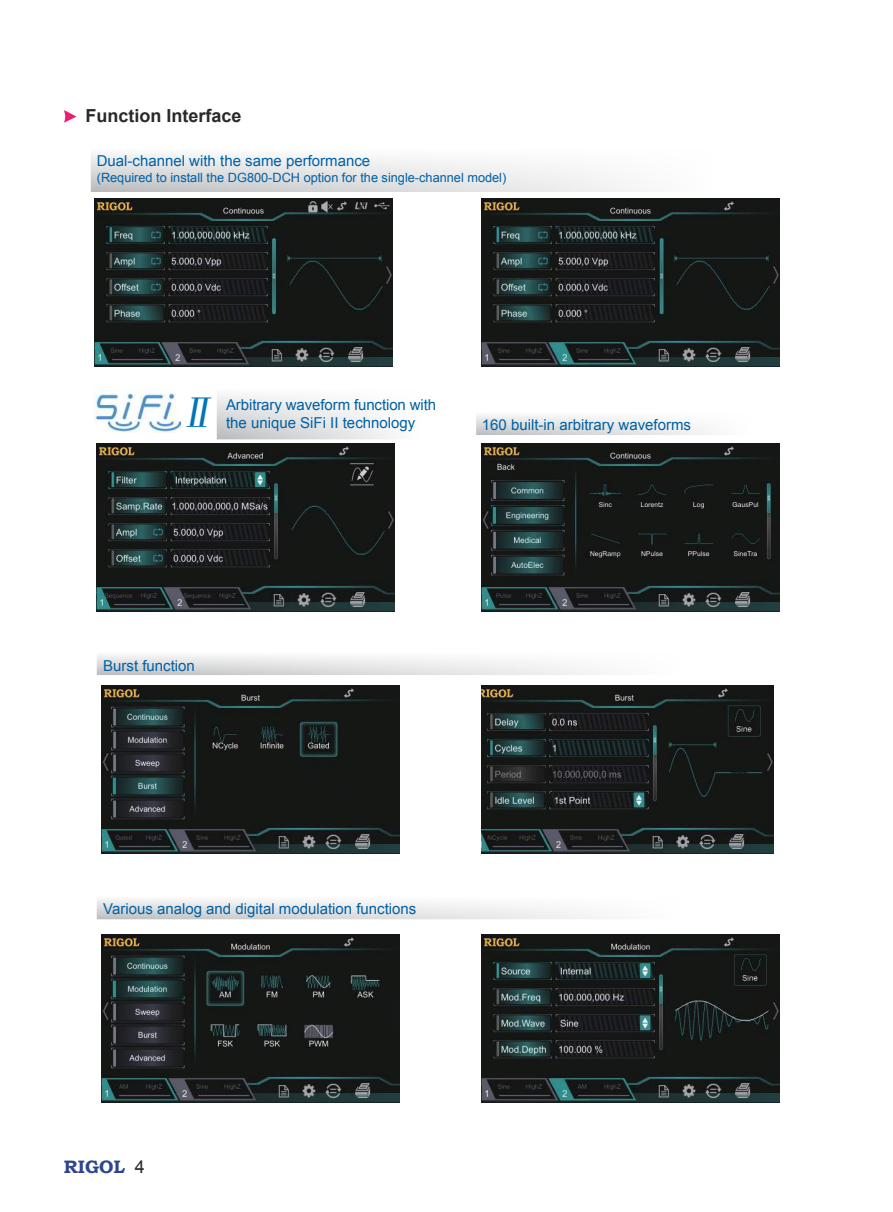
<style>
.page{position:relative;width:893px;height:1212px;background:#fff}
.page>*{position:absolute;margin:0;border:0;box-sizing:border-box;transform-origin:0 0}
.t1{font:italic 37.5px "FZBSK GBK1 0";color:#0075b6}
.t2{font:700 18px "Arial";color:#2b2829}
.t3{font:700 18px "Bookman Old Style";color:#2d4490}
.t4{font:15px "Arial";color:#0060a4}
.t5{font:12.75px "Arial";color:#0060a4}
.s1{font-family:"Arial";font-weight:400;color:#2b2829}
</style>
<div class="page">
<svg style="left:64px;top:110px;width:13px;height:13px"></svg>
<img style="left:95px;top:198px;width:298px;height:169px">
<img style="left:97px;top:443px;width:297px;height:169px">
<img style="left:482px;top:198px;width:297px;height:169px">
<img style="left:482px;top:443px;width:297px;height:169px">
<img style="left:95px;top:389px;width:86px;height:44px">
<img style="left:101px;top:685px;width:298px;height:169px">
<img style="left:482px;top:685px;width:291px;height:169px">
<img style="left:101px;top:934px;width:298px;height:169px">
<img style="left:482px;top:934px;width:297px;height:169px">
<p class="t2" style="left:86px;top:109px;width:158px">Function Interface</p>
<p class="t4" style="left:97px;top:155px;width:275px">Dual-channel with the same performance</p>
<p class="t5" style="left:97px;top:173px;width:411px">(Required to install the DG800-DCH option for the single-channel model)</p>
<h1 class="t1" style="left:178px;top:393px;width:46px">Ⅱ</h1>
<p class="t4" style="left:226px;top:399px;width:212px">Arbitrary waveform function with</p>
<p class="t4" style="left:226px;top:417px;width:191px">the unique SiFi II technology</p>
<p class="t4" style="left:482px;top:419px;width:211px">160 built-in arbitrary waveforms</p>
<p class="t4" style="left:103px;top:660px;width:93px">Burst function</p>
<p class="t4" style="left:103px;top:903px;width:315px">Various analog and digital modulation functions</p>
<p class="t3" style="left:64px;top:1156px;width:83px">RIGOL <span class="s1">4</span></p>
</div>
